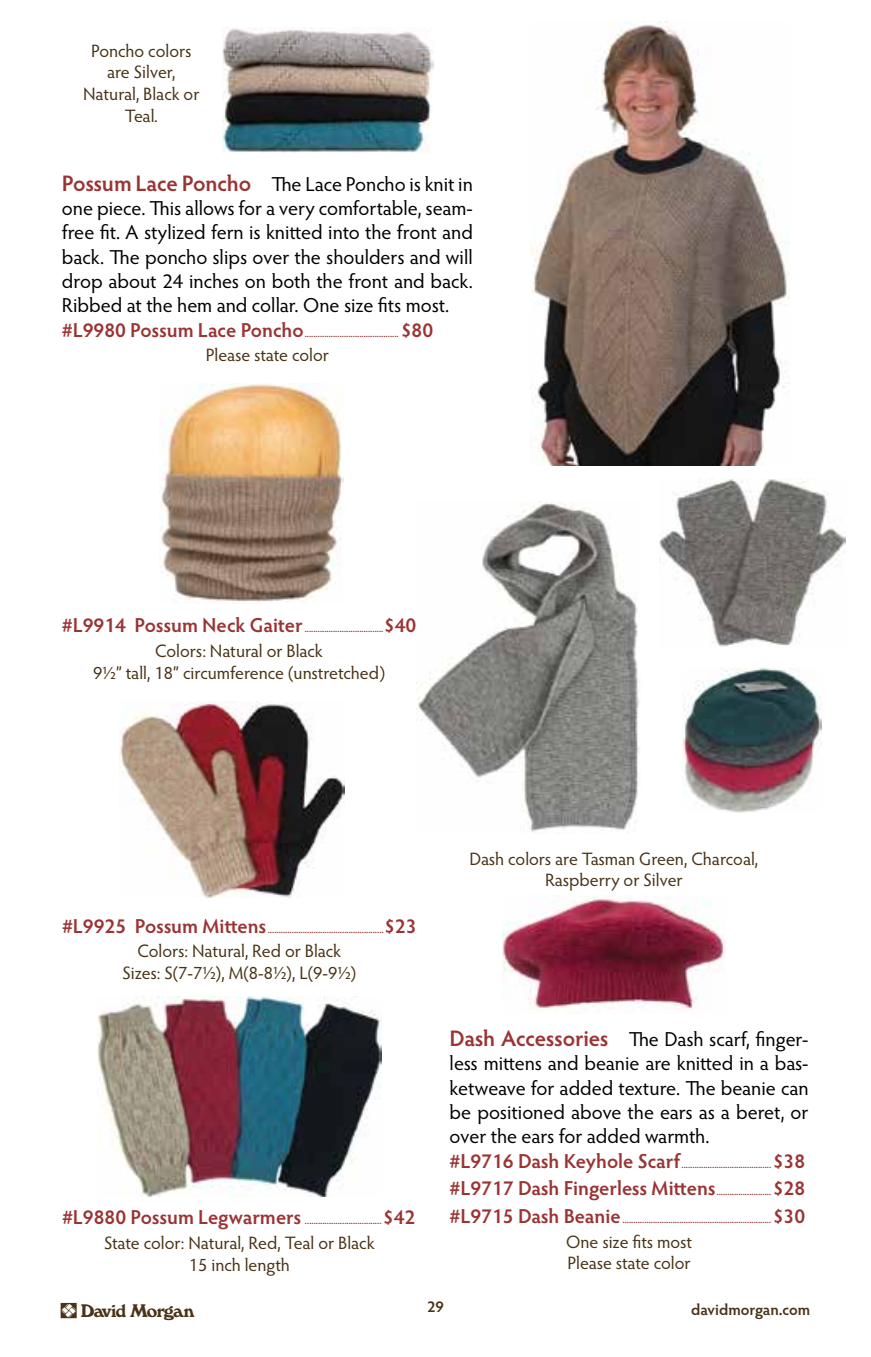
<style>
.page{position:relative;width:871px;height:1357px;background:#fff}
.page>*{position:absolute;margin:0;border:0;box-sizing:border-box;transform-origin:0 0}
.t1{font:22.5px "Windsor BT Roman";color:#493216}
.t2{font:20.25px/24.3px "Hypatia Sans Pro";letter-spacing:-.005em;color:#000;text-align:justify}
.t3{font:600 20.25px "Hypatia Sans Pro";letter-spacing:-.005em;color:#9a3433}
.t4{font:18px/21.6px "Hypatia Sans Pro";letter-spacing:-.005em;color:#493216;text-align:center}
.t5{font:600 15.75px "Hypatia Sans Pro";letter-spacing:-.005em;color:#493216}
.t6{font:600 9px "Hypatia Sans Pro";color:#9a3433}
.s1{font-weight:600;font-size:22.5px;color:#9a3433}
</style>
<div class="page">
<img style="left:119px;top:701px;width:225px;height:196px">
<img style="left:160px;top:384px;width:184px;height:220px">
<img style="left:503px;top:897px;width:222px;height:114px">
<img style="left:683px;top:667px;width:138px;height:146px">
<img style="left:659px;top:478px;width:186px;height:169px">
<img style="left:417px;top:501px;width:222px;height:331px">
<img style="left:530px;top:22px;width:259px;height:443px">
<img style="left:223px;top:27px;width:211px;height:126px">
<img style="left:97px;top:996px;width:284px;height:200px">
<p class="t4" style="left:83px;top:39px;width:118px">Poncho colors are Silver,<br>Natural, Black or<br>Teal.</p>
<p class="t2" style="left:62px;top:171px;width:412px"><span class="s1">Possum Lace Poncho</span> The Lace Poncho is knit in one piece. This allows for a very comfortable, seam&shy;free fit. A stylized fern is knitted into the front and back. The poncho slips over the shoulders and will drop about 24 inches on both the front and back.<br>Ribbed at the hem and collar. One size fits most.</p>
<p class="t3" style="left:62px;top:316px;width:243px">#L9980 Possum Lace Poncho</p>
<p class="t6" style="left:305px;top:327px;width:96px">...........................................</p>
<p class="t3" style="left:401px;top:316px;width:34px">$80</p>
<p class="t4" style="left:206px;top:344px;width:125px">Please state color</p>
<p class="t3" style="left:62px;top:611px;width:242px">#L9914 Possum Neck Gaiter</p>
<p class="t3" style="left:384px;top:611px;width:34px">$40</p>
<p class="t6" style="left:305px;top:623px;width:80px">....................................</p>
<p class="t4" style="left:93px;top:639px;width:293px">Colors: Natural or Black<br>91/2” tall, 18” circumference (unstretched)</p>
<p class="t3" style="left:62px;top:911px;width:206px">#L9925 Possum Mittens</p>
<p class="t3" style="left:384px;top:911px;width:34px">$23</p>
<p class="t6" style="left:268px;top:923px;width:117px">.....................................................</p>
<p class="t4" style="left:122px;top:940px;width:235px">Colors: Natural, Red or Black<br>Sizes: S(7-71/2), M(8-81/2), L(9-91/2)</p>
<p class="t3" style="left:383px;top:1203px;width:34px">$42</p>
<p class="t3" style="left:62px;top:1203px;width:241px">#L9880 Possum Legwarmers</p>
<p class="t6" style="left:305px;top:1215px;width:78px">...................................</p>
<p class="t4" style="left:104px;top:1231px;width:272px">State color: Natural, Red, Teal or Black<br>15 inch length</p>
<p class="t4" style="left:469px;top:847px;width:290px">Dash colors are Tasman Green, Charcoal,<br>Raspberry or Silver</p>
<p class="t2" style="left:450px;top:1026px;width:360px"><span class="s1">Dash Accessories</span> The Dash scarf, finger&shy;less mittens and beanie are knitted in a bas&shy;ketweave for added texture. The beanie can be positioned above the ears as a beret, or over the ears for added warmth.</p>
<p class="t3" style="left:450px;top:1147px;width:232px">#L9716 Dash Keyhole Scarf</p>
<p class="t3" style="left:773px;top:1147px;width:34px">$38</p>
<p class="t6" style="left:681px;top:1158px;width:91px">.........................................</p>
<p class="t3" style="left:450px;top:1174px;width:267px">#L9717 Dash Fingerless Mittens</p>
<p class="t3" style="left:773px;top:1174px;width:34px">$28</p>
<p class="t6" style="left:716px;top:1186px;width:56px">.........................</p>
<p class="t3" style="left:450px;top:1202px;width:172px">#L9715 Dash Beanie</p>
<p class="t3" style="left:773px;top:1202px;width:34px">$30</p>
<p class="t6" style="left:622px;top:1213px;width:150px">....................................................................</p>
<p class="t4" style="left:566px;top:1230px;width:128px;text-align:left">One size fits most<br>Please state color</p>
<p class="t1" style="left:61px;top:1296px;width:142px">^</p>
<p class="t5" style="left:427px;top:1295px;width:18px">29</p>
<p class="t5" style="left:691px;top:1298px;width:121px">davidmorgan.com</p>
</div>
